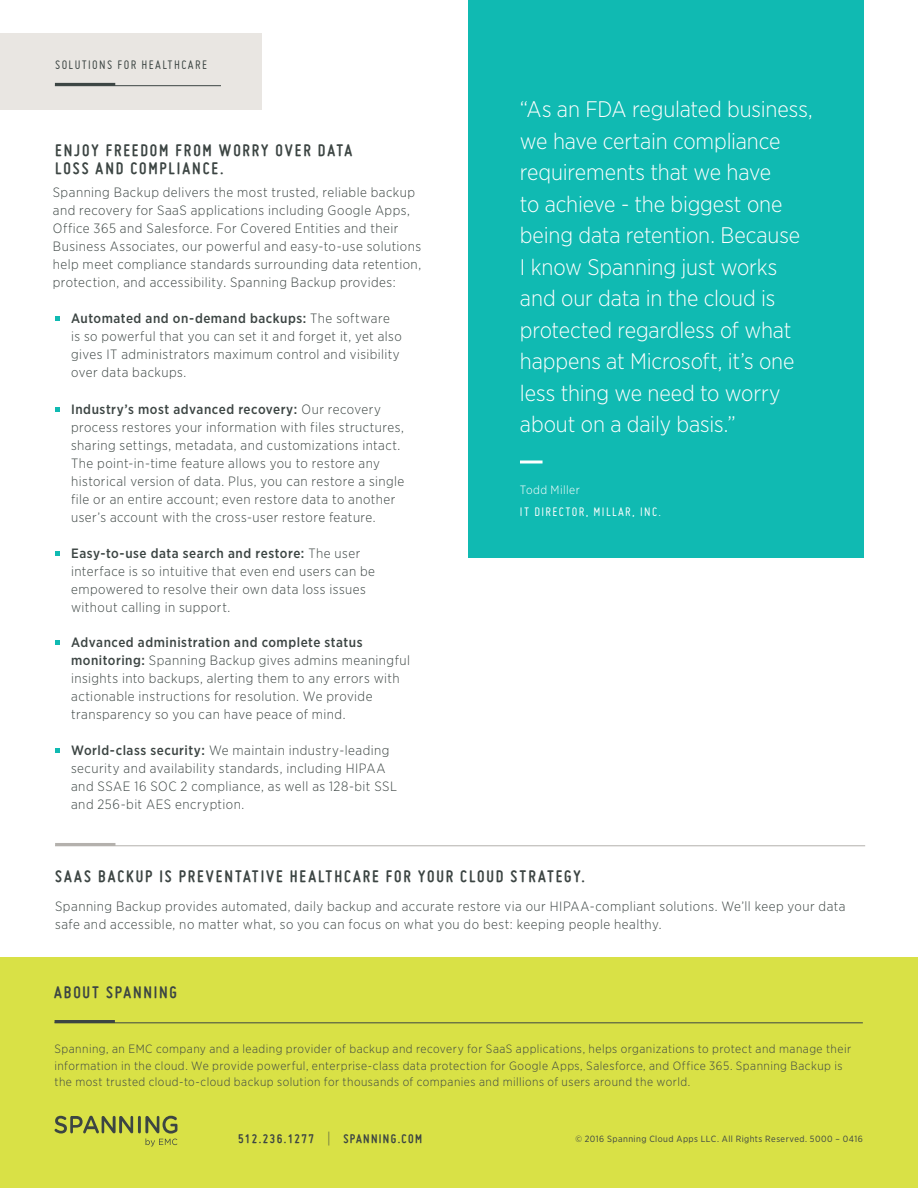
<style>
.page{position:relative;width:918px;height:1188px;background:#fff}
.page>*{position:absolute;margin:0;border:0;box-sizing:border-box;transform-origin:0 0}
.t1{font:300 22.5px/31.5px "Gotham Narrow";letter-spacing:-.005em;color:#fff}
.t2{font:700 18px/18px "Miso";letter-spacing:.105em;color:#3c4543}
.t3{font:300 13.5px/18px "Gotham Narrow";letter-spacing:.035em;color:#3c4543}
.t4{font:700 13.5px "Miso";letter-spacing:.1em;color:#3c4543}
.t5{font:13.5px "Miso";letter-spacing:.1em;color:#3c4543}
.t6{font:13.5px "Miso";letter-spacing:.1em;color:#fff}
.t7{font:300 12px/16.5px "Gotham Narrow";letter-spacing:.04em;color:#3c4543}
.t8{font:300 12px "Gotham Narrow";letter-spacing:.04em;color:#fff}
.t9{font:9px "Gotham Narrow";letter-spacing:.05em;color:#3c4543}
.s1{font-weight:500}
.s2{font-weight:300}
</style>
<div class="page">
<div style="left:0;top:33px;width:262px;height:77px;background:#e9e6e2"></div>
<hr style="left:55px;top:83px;width:60px;height:3px;background:#3c4543">
<hr style="left:55px;top:85px;width:166px;height:1px;background:#3c4543">
<svg style="left:55px;top:316px;width:5px;height:5px"></svg>
<svg style="left:55px;top:407px;width:5px;height:5px"></svg>
<svg style="left:55px;top:551px;width:5px;height:5px"></svg>
<svg style="left:55px;top:640px;width:5px;height:5px"></svg>
<svg style="left:55px;top:748px;width:5px;height:5px"></svg>
<hr style="left:55px;top:846px;width:810px;height:1px;background:#b4b1ad">
<hr style="left:55px;top:843px;width:60px;height:3px;background:#b4b1ad">
<div style="left:468px;top:0;width:396px;height:558px;background:#10bab2"></div>
<hr style="left:520px;top:460px;width:23px;height:3px;background:#fff">
<div style="left:0;top:958px;width:918px;height:230px;background:#d9e146"></div>
<svg style="left:55px;top:1116px;width:78px;height:18px"></svg>
<hr style="left:138px;top:1116px;width:3px;height:17px;background:#3c4543">
<svg style="left:145px;top:1116px;width:32px;height:30px"></svg>
<hr style="left:55px;top:1020px;width:60px;height:3px;background:#3c4543">
<hr style="left:55px;top:1023px;width:808px;height:1px;background:#3c4543">
<p class="t5" style="left:55px;top:57px;width:153px">SOLUTIONS FOR HEALTHCARE</p>
<p class="t2" style="left:55px;top:141px;width:299px">ENJOY FREEDOM FROM WORRY OVER DATA<br>LOSS AND COMPLIANCE.</p>
<p class="t3" style="left:53px;top:183px;width:364px">Spanning Backup delivers the most trusted, reliable backup and recovery for SaaS applications including Google Apps,</p>
<p class="t3" style="left:53px;top:219px;width:347px">Office 365 and Salesforce. For Covered Entities and their</p>
<p class="t3" style="left:53px;top:237px;width:370px;text-align:justify">Business Associates, our powerful and easy-to-use solutions help meet compliance standards surrounding data retention, protection, and accessibility. Spanning Backup provides:</p>
<p class="t3" style="left:71px;top:309px;width:332px"><span class="s1">Automated and on-demand backups:</span> The software is so powerful that you can set it and forget it, yet also gives IT administrators maximum control and visibility over data backups.</p>
<p class="t3" style="left:71px;top:400px;width:335px"><span class="s1">Industry’s most advanced recovery:</span> Our recovery process restores your information with files structures, sharing settings, metadata, and customizations intact.<br>The point-in-time feature allows you to restore any historical version of data. Plus, you can restore a single file or an entire account; even restore data to another user’s account with the cross-user restore feature.</p>
<p class="t3" style="left:71px;top:544px;width:306px"><span class="s1">Easy-to-use data search and restore:</span> The user interface is so intuitive that even end users can be empowered to resolve their own data loss issues without calling in support.</p>
<p class="t3" style="left:71px;top:633px;width:340px"><span class="s1">Advanced administration and complete status monitoring:</span> Spanning Backup gives admins meaningful insights into backups, alerting them to any errors with actionable instructions for resolution. We provide transparency so you can have peace of mind.</p>
<p class="t3" style="left:71px;top:741px;width:328px"><span class="s1">World-class security:</span> We maintain industry-leading security and availability standards, including HIPAA and SSAE 16 SOC 2 compliance, as well as 128-bit SSL and 256-bit AES encryption.</p>
<p class="t1" style="left:520px;top:93px;width:294px">“As an FDA regulated business, we have certain compliance requirements that we have</p>
<p class="t1" style="left:520px;top:188px;width:282px">to achieve - the biggest one being data retention. Because<br>I know Spanning just works and our data in the cloud is protected regardless of what happens at Microsoft, it’s one less thing we need to worry about on a daily basis.”</p>
<p class="t8" style="left:520px;top:482px;width:61px">Todd Miller</p>
<p class="t6" style="left:520px;top:504px;width:143px">IT DIRECTOR, MILLAR, INC.</p>
<p class="t2" style="left:55px;top:867px;width:531px">SAAS BACKUP IS PREVENTATIVE HEALTHCARE FOR YOUR CLOUD STRATEGY.</p>
<p class="t3" style="left:55px;top:897px;width:792px">Spanning Backup provides automated, daily backup and accurate restore via our HIPAA-compliant solutions. We’ll keep your data safe and accessible, no matter what, so you can focus on what you do best: keeping people healthy.</p>
<p class="t2" style="left:54px;top:983px;width:124px">ABOUT SPANNING</p>
<p class="t7" style="left:55px;top:1040px;width:798px">Spanning, an EMC company and a leading provider of backup and recovery for SaaS applications, helps organizations to protect and manage their information in the cloud. We provide powerful, enterprise-class data protection for Google Apps, Salesforce, and Office 365. Spanning Backup is the most trusted cloud-to-cloud backup solution for thousands of companies and millions of users around the world.</p>
<p class="t4" style="left:238px;top:1131px;width:186px">512.236.1277 <span class="s2">|</span> SPANNING.COM</p>
<p class="t9" style="left:575px;top:1133px;width:289px">© 2016 Spanning Cloud Apps LLC. All Rights Reserved. 5000 – 0416</p>
</div>
